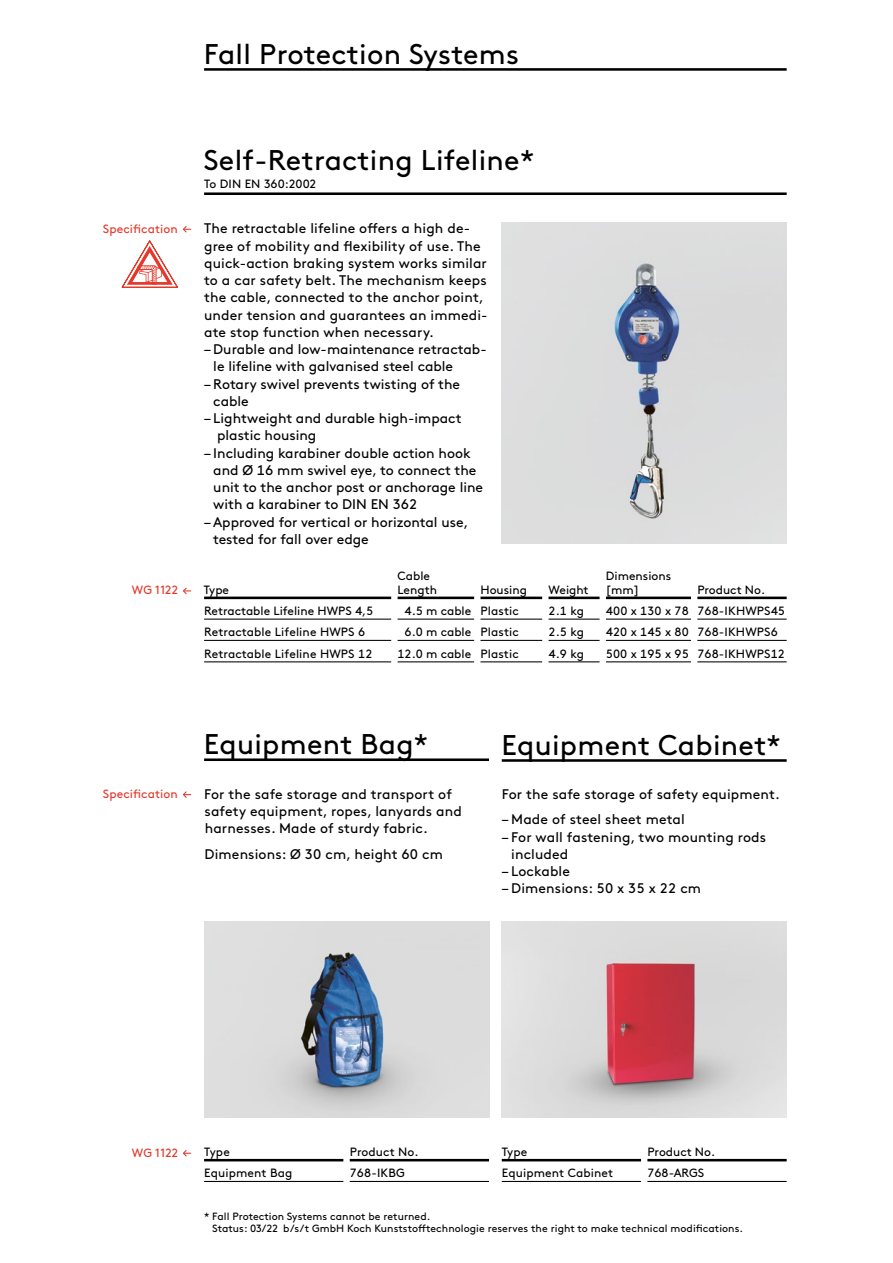
<style>
.page{position:relative;width:893px;height:1263px;background:#fff}
.page>*{position:absolute;margin:0;border:0;box-sizing:border-box;transform-origin:0 0}
.t1{font:28.5px "Brown Pro";letter-spacing:.01em;color:#000}
.t2{font:13.95px/17.2px "Brown Pro";letter-spacing:.005em;color:#000}
.t3{font:12px/13.5px "Brown Pro";letter-spacing:.01em;color:#000}
.t4{font:12px "Brown Pro";letter-spacing:.01em;color:#e5372a}
.t5{font:10.5px/12.8px "Brown Pro";letter-spacing:.005em;color:#000}
</style>
<div class="page">
<img style="left:502px;top:921px;width:285px;height:196px">
<img style="left:204px;top:921px;width:285px;height:196px">
<img style="left:502px;top:223px;width:285px;height:321px">
<hr style="left:204px;top:68px;width:583px;height:3px;background:#000">
<hr style="left:204px;top:192px;width:583px;height:3px;background:#000">
<svg style="left:183px;top:226px;width:8px;height:7px"></svg>
<svg style="left:121px;top:240px;width:57px;height:48px"></svg>
<hr style="left:204px;top:619px;width:187px;height:1px;background:#000">
<hr style="left:398px;top:619px;width:76px;height:1px;background:#000">
<hr style="left:480px;top:619px;width:62px;height:1px;background:#000">
<hr style="left:549px;top:619px;width:51px;height:1px;background:#000">
<hr style="left:606px;top:619px;width:85px;height:1px;background:#000">
<hr style="left:697px;top:619px;width:90px;height:1px;background:#000">
<hr style="left:204px;top:640px;width:187px;height:1px;background:#000">
<hr style="left:398px;top:640px;width:76px;height:1px;background:#000">
<hr style="left:480px;top:640px;width:62px;height:1px;background:#000">
<hr style="left:549px;top:640px;width:51px;height:1px;background:#000">
<hr style="left:606px;top:640px;width:85px;height:1px;background:#000">
<hr style="left:697px;top:640px;width:90px;height:1px;background:#000">
<hr style="left:204px;top:661px;width:187px;height:1px;background:#000">
<hr style="left:398px;top:661px;width:76px;height:1px;background:#000">
<hr style="left:480px;top:661px;width:62px;height:1px;background:#000">
<hr style="left:549px;top:661px;width:51px;height:1px;background:#000">
<hr style="left:606px;top:661px;width:85px;height:1px;background:#000">
<hr style="left:697px;top:661px;width:90px;height:1px;background:#000">
<hr style="left:204px;top:597px;width:187px;height:2px;background:#000">
<hr style="left:398px;top:597px;width:76px;height:2px;background:#000">
<hr style="left:480px;top:597px;width:62px;height:2px;background:#000">
<hr style="left:549px;top:597px;width:51px;height:2px;background:#000">
<hr style="left:606px;top:597px;width:85px;height:2px;background:#000">
<hr style="left:697px;top:597px;width:90px;height:2px;background:#000">
<svg style="left:183px;top:587px;width:8px;height:8px"></svg>
<hr style="left:204px;top:758px;width:285px;height:3px;background:#000">
<hr style="left:502px;top:759px;width:285px;height:3px;background:#000">
<svg style="left:183px;top:791px;width:8px;height:7px"></svg>
<hr style="left:204px;top:1181px;width:139px;height:1px;background:#000">
<hr style="left:350px;top:1181px;width:139px;height:1px;background:#000">
<hr style="left:204px;top:1159px;width:139px;height:2px;background:#000">
<hr style="left:350px;top:1159px;width:139px;height:2px;background:#000">
<hr style="left:502px;top:1181px;width:139px;height:1px;background:#000">
<hr style="left:647px;top:1181px;width:140px;height:1px;background:#000">
<hr style="left:502px;top:1159px;width:139px;height:2px;background:#000">
<hr style="left:647px;top:1159px;width:140px;height:2px;background:#000">
<svg style="left:183px;top:1150px;width:8px;height:7px"></svg>
<h1 class="t1" style="left:204px;top:32px;width:317px">Fall Protection Systems</h1>
<p class="t4" style="left:103px;top:219px;width:77px">Specification</p>
<p class="t4" style="left:132px;top:581px;width:48px">WG 1122</p>
<h1 class="t1" style="left:204px;top:139px;width:332px">Self-Retracting Lifeline*</h1>
<p class="t3" style="left:204px;top:176px;width:114px">To DIN EN 360:2002</p>
<p class="t2" style="left:204px;top:219px;width:285px">The retractable lifeline offers a high de&shy;gree of mobility and flexibility of use. The quick-action braking system works similar to a car safety belt. The mechanism keeps the cable, connected to the anchor point, under tension and guarantees an immedi&shy;ate stop function when necessary.</p>
<p class="t2" style="left:213px;top:339px;width:275px;text-indent:-9px">– Durable and low-maintenance retractab&shy;le lifeline with galvanised steel cable</p>
<p class="t2" style="left:213px;top:374px;width:248px;text-indent:-9px">– Rotary swivel prevents twisting of the cable</p>
<p class="t2" style="left:217px;top:408px;width:246px;text-indent:-13px">– Lightweight and durable high-impact plastic housing</p>
<p class="t2" style="left:213px;top:443px;width:271px;text-indent:-9px">– Including karabiner double action hook and Ø 16 mm swivel eye, to connect the unit to the anchor post or anchorage line with a karabiner to DIN EN 362</p>
<p class="t2" style="left:213px;top:512px;width:257px;text-indent:-9px">– Approved for vertical or horizontal use, tested for fall over edge</p>
<p class="t3" style="left:204px;top:582px;width:27px">Type</p>
<p class="t3" style="left:398px;top:568px;width:41px">Cable<br>Length</p>
<p class="t3" style="left:480px;top:582px;width:48px">Housing</p>
<p class="t3" style="left:548px;top:582px;width:42px">Weight</p>
<p class="t3" style="left:606px;top:568px;width:67px">Dimensions [mm]</p>
<p class="t3" style="left:697px;top:582px;width:69px">Product No.</p>
<p class="t3" style="left:204px;top:603px;width:171px">Retractable Lifeline HWPS 4,5</p>
<p class="t3" style="left:405px;top:603px;width:116px">4.5 m cable Plastic</p>
<p class="t3" style="left:548px;top:603px;width:37px">2.1 kg</p>
<p class="t3" style="left:606px;top:603px;width:181px">400 x 130 x 78 768-IKHWPS45</p>
<p class="t3" style="left:204px;top:624px;width:163px">Retractable Lifeline HWPS 6</p>
<p class="t3" style="left:405px;top:624px;width:116px">6.0 m cable Plastic</p>
<p class="t3" style="left:548px;top:624px;width:37px">2.5 kg</p>
<p class="t3" style="left:606px;top:624px;width:173px">420 x 145 x 80 768-IKHWPS6</p>
<p class="t3" style="left:204px;top:646px;width:170px">Retractable Lifeline HWPS 12</p>
<p class="t3" style="left:398px;top:646px;width:123px">12.0 m cable Plastic</p>
<p class="t3" style="left:548px;top:646px;width:37px">4.9 kg</p>
<p class="t3" style="left:606px;top:646px;width:181px">500 x 195 x 95 768-IKHWPS12</p>
<h1 class="t1" style="left:204px;top:722px;width:226px">Equipment Bag*</h1>
<h1 class="t1" style="left:501px;top:723px;width:281px">Equipment Cabinet*</h1>
<p class="t2" style="left:204px;top:784px;width:259px">For the safe storage and transport of safety equipment, ropes, lanyards and harnesses. Made of sturdy fabric.</p>
<p class="t2" style="left:205px;top:844px;width:240px">Dimensions: Ø 30 cm, height 60 cm</p>
<p class="t4" style="left:103px;top:784px;width:77px">Specification</p>
<p class="t2" style="left:502px;top:784px;width:280px">For the safe storage of safety equipment.</p>
<p class="t2" style="left:502px;top:810px;width:185px">– Made of steel sheet metal</p>
<p class="t2" style="left:511px;top:827px;width:256px;text-indent:-9px">– For wall fastening, two mounting rods included</p>
<p class="t2" style="left:502px;top:861px;width:70px">– Lockable</p>
<p class="t2" style="left:502px;top:879px;width:201px">– Dimensions: 50 x 35 x 22 cm</p>
<p class="t4" style="left:132px;top:1143px;width:48px">WG 1122</p>
<p class="t3" style="left:204px;top:1144px;width:27px">Type</p>
<p class="t3" style="left:350px;top:1144px;width:70px">Product No.</p>
<p class="t3" style="left:204px;top:1165px;width:90px">Equipment Bag</p>
<p class="t3" style="left:350px;top:1165px;width:57px">768-IKBG</p>
<p class="t3" style="left:502px;top:1144px;width:27px">Type</p>
<p class="t3" style="left:647px;top:1144px;width:69px">Product No.</p>
<p class="t3" style="left:502px;top:1165px;width:113px">Equipment Cabinet</p>
<p class="t3" style="left:647px;top:1165px;width:58px">768-ARGS</p>
<p class="t5" style="left:212px;top:1209px;width:532px;text-indent:-8px">* Fall Protection Systems cannot be returned.<br>Status: 03/22 b/s/t GmbH Koch Kunststofftechnologie reserves the right to make technical modifications.</p>
</div>
